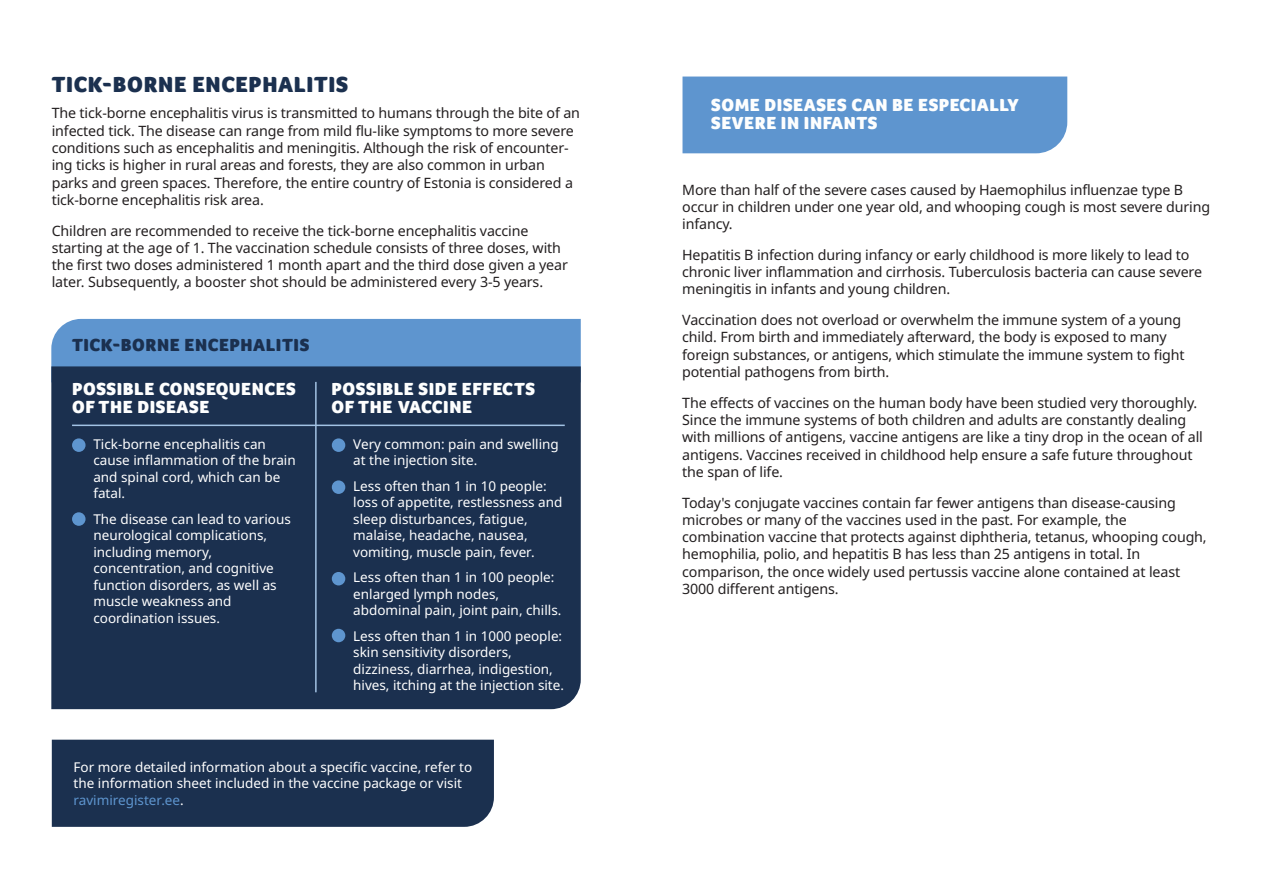
<style>
.page{position:relative;width:1263px;height:893px;background:#fff}
.page>*{position:absolute;margin:0;border:0;box-sizing:border-box;transform-origin:0 0}
.t1{font:900 22.5px "Foco";letter-spacing:.03em;color:#1b304f}
.t2{font:900 18px/18px "Foco";letter-spacing:.03em;color:#fdfefe}
.t3{font:900 18px "Foco";letter-spacing:.03em;color:#1b304f}
.t4{font:14.25px/17.2px "Noto Sans";letter-spacing:-.01em;color:#231f20}
.t5{font:13.5px/16.5px "Noto Sans";color:#fff}
.s1{color:#5e95cf}
</style>
<div class="page">
<div style="left:51px;top:319px;width:530px;height:47px;background:#5e95cf"></div>
<div style="left:51px;top:366px;width:530px;height:343px;background:#1b304f"></div>
<hr style="left:315px;top:382px;width:2px;height:310px;background:#a2c2e4">
<div style="left:72px;top:438px;width:14px;height:14px;background:#5e95cf;border-radius:50%"></div>
<div style="left:72px;top:512px;width:14px;height:14px;background:#5e95cf;border-radius:50%"></div>
<div style="left:332px;top:438px;width:13px;height:14px;background:#5e95cf;border-radius:50%"></div>
<div style="left:332px;top:480px;width:13px;height:14px;background:#5e95cf;border-radius:50%"></div>
<div style="left:332px;top:572px;width:13px;height:13px;background:#5e95cf;border-radius:50%"></div>
<div style="left:332px;top:629px;width:13px;height:13px;background:#5e95cf;border-radius:50%"></div>
<hr style="left:72px;top:425px;width:493px;height:1px;background:#a2c2e4">
<div style="left:52px;top:740px;width:442px;height:87px;background:#1b304f"></div>
<div style="left:682px;top:77px;width:385px;height:76px;background:#5e95cf"></div>
<h1 class="t1" style="left:52px;top:70px;width:298px">TICK-BORNE ENCEPHALITIS</h1>
<p class="t4" style="left:52px;top:105px;width:530px">The tick-borne encephalitis virus is transmitted to humans through the bite of an infected tick. The disease can range from mild flu-like symptoms to more severe conditions such as encephalitis and meningitis. Although the risk of encounter&shy;ing ticks is higher in rural areas and forests, they are also common in urban parks and green spaces. Therefore, the entire country of Estonia is considered a tick-borne encephalitis risk area.</p>
<p class="t4" style="left:52px;top:222px;width:518px">Children are recommended to receive the tick-borne encephalitis vaccine starting at the age of 1. The vaccination schedule consists of three doses, with the first two doses administered 1 month apart and the third dose given a year later. Subsequently, a booster shot should be administered every 3-5 years.</p>
<p class="t3" style="left:72px;top:333px;width:239px">TICK-BORNE ENCEPHALITIS</p>
<p class="t2" style="left:72px;top:379px;width:225px">POSSIBLE CONSEQUENCES<br>OF THE DISEASE</p>
<p class="t2" style="left:332px;top:379px;width:205px">POSSIBLE SIDE EFFECTS<br>OF THE VACCINE</p>
<p class="t5" style="left:93px;top:436px;width:204px">Tick-borne encephalitis can cause inflammation of the brain and spinal cord, which can be fatal.</p>
<p class="t5" style="left:93px;top:511px;width:199px">The disease can lead to various neurological complications, including memory, concentration, and cognitive function disorders, as well as muscle weakness and coordination issues.</p>
<p class="t5" style="left:353px;top:436px;width:207px">Very common: pain and swelling at the injection site.</p>
<p class="t5" style="left:353px;top:478px;width:211px">Less often than 1 in 10 people: loss of appetite, restlessness and sleep disturbances, fatigue, malaise, headache, nausea, vomiting, muscle pain, fever.</p>
<p class="t5" style="left:353px;top:569px;width:210px">Less often than 1 in 100 people: enlarged lymph nodes, abdominal pain, joint pain, chills.</p>
<p class="t5" style="left:353px;top:628px;width:212px">Less often than 1 in 1000 people: skin sensitivity disorders, dizziness, diarrhea, indigestion, hives, itching at the injection site.</p>
<p class="t5" style="left:74px;top:759px;width:400px">For more detailed information about a specific vaccine, refer to the information sheet included in the vaccine package or visit <span class="s1">ravimiregister.ee</span>.</p>
<p class="t2" style="left:711px;top:96px;width:309px">SOME DISEASES CAN BE ESPECIALLY<br>SEVERE IN INFANTS</p>
<p class="t4" style="left:682px;top:181px;width:529px">More than half of the severe cases caused by Haemophilus influenzae type B occur in children under one year old, and whooping cough is most severe during infancy.</p>
<p class="t4" style="left:682px;top:246px;width:521px">Hepatitis B infection during infancy or early childhood is more likely to lead to chronic liver inflammation and cirrhosis. Tuberculosis bacteria can cause severe meningitis in infants and young children.</p>
<p class="t4" style="left:682px;top:312px;width:504px">Vaccination does not overload or overwhelm the immune system of a young child. From birth and immediately afterward, the body is exposed to many foreign substances, or antigens, which stimulate the immune system to fight potential pathogens from birth.</p>
<p class="t4" style="left:682px;top:394px;width:522px">The effects of vaccines on the human body have been studied very thoroughly.<br>Since the immune systems of both children and adults are constantly dealing with millions of antigens, vaccine antigens are like a tiny drop in the ocean of all antigens. Vaccines received in childhood help ensure a safe future throughout the span of life.</p>
<p class="t4" style="left:682px;top:494px;width:526px">Today's conjugate vaccines contain far fewer antigens than disease-causing microbes or many of the vaccines used in the past. For example, the combination vaccine that protects against diphtheria, tetanus, whooping cough, hemophilia, polio, and hepatitis B has less than 25 antigens in total. In comparison, the once widely used pertussis vaccine alone contained at least 3000 different antigens.</p>
</div>
